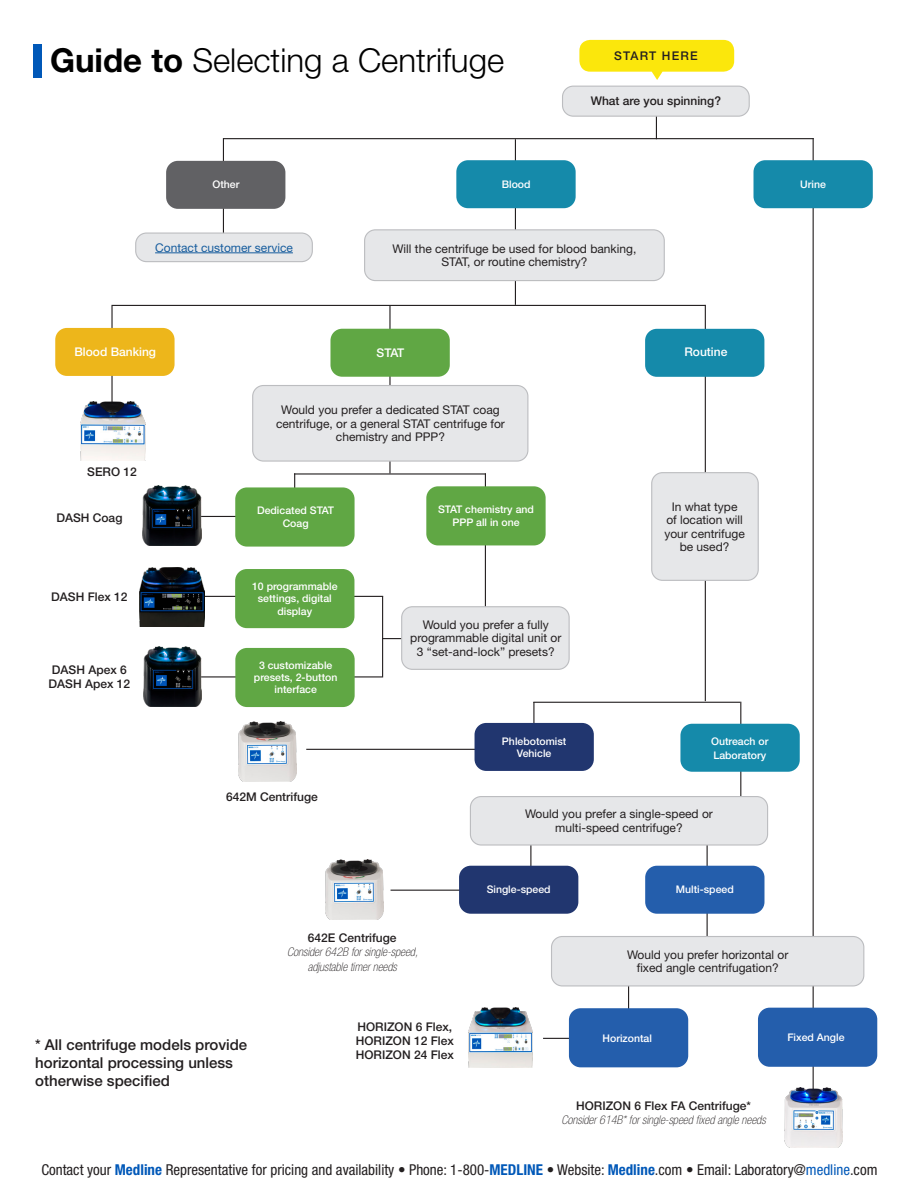
<style>
.page{position:relative;width:918px;height:1188px;background:#fff}
.page>*{position:absolute;margin:0;border:0;box-sizing:border-box;transform-origin:0 0}
.t1{font:300 33px "Helvetica Neue LT Std";color:#000}
.t2{font:condensed 15px "Helvetica Neue LT Std";color:#231f20}
.t3{font:500 15px/18px "Helvetica Neue LT Std";color:#231f20}
.t4{font:12px/13.5px "Helvetica Neue LT Std";color:#231f20;text-align:center}
.t5{font:500 12px/14.4px "Helvetica Neue LT Std";color:#231f20}
.t6{font:italic 100 condensed 12px "Helvetica Neue LT Std";color:#231f20}
.t7{font:500 12px "Helvetica Neue LT Std";color:#fff}
.t8{font:12px "Helvetica Neue LT Std";color:#175d9e}
.t9{font:500 12px "Helvetica Neue LT Std";letter-spacing:.1em;color:#231f20}
.t10{font:500 10.5px/12.6px "Helvetica Neue LT Std";color:#fff;text-align:center}
.s1{font-weight:700}
.s2{font-weight:700;color:#0058b8}
.s3{color:#0058b8}
</style>
<div class="page">
<div style="left:33px;top:44px;width:8px;height:34px;background:#0058b8"></div>
<hr style="left:382px;top:638px;width:63px;height:1px;background:#231f20">
<hr style="left:485px;top:473px;width:1px;height:138px;background:#231f20">
<hr style="left:195px;top:516px;width:63px;height:1px;background:#231f20">
<hr style="left:164px;top:676px;width:218px;height:1px;background:#231f20">
<hr style="left:707px;top:832px;width:1px;height:132px;background:#231f20">
<hr style="left:656px;top:101px;width:1px;height:38px;background:#231f20">
<hr style="left:813px;top:138px;width:1px;height:961px;background:#231f20">
<hr style="left:223px;top:138px;width:1px;height:114px;background:#231f20">
<hr style="left:161px;top:596px;width:222px;height:1px;background:#231f20">
<hr style="left:543px;top:1038px;width:99px;height:1px;background:#231f20">
<hr style="left:705px;top:305px;width:1px;height:396px;background:#231f20">
<hr style="left:111px;top:306px;width:2px;height:142px;background:#231f20">
<hr style="left:306px;top:749px;width:179px;height:1px;background:#231f20">
<hr style="left:533px;top:702px;width:1px;height:42px;background:#231f20">
<hr style="left:391px;top:890px;width:139px;height:1px;background:#231f20">
<hr style="left:530px;top:799px;width:1px;height:99px;background:#231f20">
<hr style="left:740px;top:702px;width:1px;height:132px;background:#231f20">
<hr style="left:389px;top:306px;width:2px;height:167px;background:#231f20">
<svg style="left:579px;top:40px;width:155px;height:40px"></svg>
<hr style="left:515px;top:139px;width:1px;height:166px;background:#231f20">
<div style="left:563px;top:86px;width:186px;height:30px;background:#e6e7e9;border-radius:11px"></div>
<div style="left:562px;top:86px;width:188px;height:31px;border:1px solid #bcbdc0;border-radius:11px"></div>
<div style="left:456px;top:160px;width:120px;height:48px;background:#158aaa;border-radius:12px"></div>
<div style="left:754px;top:160px;width:119px;height:48px;background:#158aaa;border-radius:12px"></div>
<div style="left:166px;top:161px;width:119px;height:48px;background:#616164;border-radius:12px"></div>
<div style="left:136px;top:233px;width:176px;height:29px;background:#e6e7e9;border-radius:11px"></div>
<div style="left:135px;top:232px;width:178px;height:30px;border:1px solid #bcbdc0;border-radius:11px"></div>
<hr style="left:155px;top:253px;width:138px;height:1px;background:#175d9e">
<div style="left:365px;top:230px;width:299px;height:51px;background:#e6e7e9;border-radius:11px"></div>
<div style="left:364px;top:229px;width:301px;height:52px;border:1px solid #bcbdc0;border-radius:11px"></div>
<div style="left:645px;top:329px;width:119px;height:48px;background:#158aaa;border-radius:12px"></div>
<div style="left:330px;top:329px;width:120px;height:48px;background:#60a744;border-radius:12px"></div>
<div style="left:55px;top:328px;width:120px;height:48px;background:#edb61b;border-radius:12px"></div>
<div style="left:402px;top:607px;width:167px;height:62px;background:#e6e7e9;border-radius:11px"></div>
<div style="left:401px;top:606px;width:169px;height:64px;border:1px solid #bcbdc0;border-radius:11px"></div>
<hr style="left:294px;top:473px;width:1px;height:60px;background:#231f20">
<div style="left:235px;top:569px;width:119px;height:59px;background:#60a744;border-radius:12px"></div>
<div style="left:235px;top:648px;width:120px;height:59px;background:#60a744;border-radius:12px"></div>
<hr style="left:294px;top:473px;width:192px;height:2px;background:#231f20">
<hr style="left:628px;top:958px;width:1px;height:80px;background:#231f20">
<div style="left:652px;top:473px;width:106px;height:107px;background:#e6e7e9;border-radius:11px"></div>
<div style="left:651px;top:472px;width:108px;height:109px;border:1px solid #bcbdc0;border-radius:11px"></div>
<div style="left:680px;top:724px;width:120px;height:48px;background:#158aaa;border-radius:12px"></div>
<div style="left:470px;top:797px;width:298px;height:48px;background:#e6e7e9;border-radius:11px"></div>
<div style="left:470px;top:796px;width:298px;height:50px;border:1px solid #bcbdc0;border-radius:11px"></div>
<div style="left:569px;top:1008px;width:119px;height:59px;background:#245eac;border-radius:12px"></div>
<div style="left:758px;top:1008px;width:119px;height:59px;background:#245eac;border-radius:12px"></div>
<div style="left:459px;top:866px;width:119px;height:48px;background:#21366f;border-radius:12px"></div>
<div style="left:645px;top:866px;width:119px;height:48px;background:#245eac;border-radius:12px"></div>
<div style="left:552px;top:937px;width:312px;height:49px;background:#e6e7e9;border-radius:11px"></div>
<div style="left:551px;top:936px;width:313px;height:50px;border:1px solid #bcbdc0;border-radius:11px"></div>
<div style="left:475px;top:723px;width:119px;height:48px;background:#21366f;border-radius:12px"></div>
<hr style="left:533px;top:702px;width:207px;height:1px;background:#231f20">
<hr style="left:111px;top:305px;width:594px;height:1px;background:#231f20">
<hr style="left:223px;top:138px;width:591px;height:1px;background:#231f20">
<img style="left:80px;top:401px;width:65px;height:60px">
<img style="left:140px;top:567px;width:65px;height:60px">
<img style="left:143px;top:647px;width:58px;height:59px">
<img style="left:468px;top:1008px;width:65px;height:59px">
<img style="left:784px;top:1088px;width:58px;height:59px">
<img style="left:326px;top:860px;width:58px;height:59px">
<div style="left:253px;top:386px;width:275px;height:75px;background:#e6e7e9;border-radius:11px"></div>
<div style="left:252px;top:385px;width:276px;height:77px;border:1px solid #bcbdc0;border-radius:11px"></div>
<div style="left:426px;top:486px;width:120px;height:59px;background:#60a744;border-radius:12px"></div>
<div style="left:235px;top:487px;width:120px;height:60px;background:#60a744;border-radius:12px"></div>
<img style="left:143px;top:485px;width:58px;height:60px">
<hr style="left:382px;top:596px;width:1px;height:81px;background:#231f20">
<img style="left:239px;top:721px;width:58px;height:60px">
<p class="t1" style="left:50px;top:41px;width:456px"><span class="s1">Guide to</span> Selecting a Centrifuge</p>
<p class="t9" style="left:614px;top:49px;width:85px">START HERE</p>
<p class="t5" style="left:591px;top:94px;width:132px">What are you spinning?</p>
<p class="t10" style="left:212px;top:178px;width:29px">Other</p>
<p class="t10" style="left:502px;top:178px;width:30px">Blood</p>
<p class="t10" style="left:800px;top:178px;width:27px">Urine</p>
<p class="t8" style="left:155px;top:240px;width:139px">Contact customer service</p>
<p class="t4" style="left:393px;top:242px;width:245px">Will the centrifuge be used for blood banking,</p>
<p class="t4" style="left:442px;top:255px;width:147px">STAT, or routine chemistry?</p>
<p class="t7" style="left:74px;top:345px;width:83px">Blood Banking</p>
<p class="t7" style="left:377px;top:346px;width:29px">STAT</p>
<p class="t7" style="left:684px;top:344px;width:44px">Routine</p>
<p class="t5" style="left:87px;top:464px;width:51px">SERO 12</p>
<p class="t5" style="left:56px;top:510px;width:68px">DASH Coag</p>
<p class="t5" style="left:51px;top:589px;width:78px">DASH Flex 12</p>
<p class="t5" style="left:52px;top:662px;width:76px">DASH Apex 6</p>
<p class="t5" style="left:49px;top:677px;width:83px">DASH Apex 12</p>
<p class="t4" style="left:276px;top:403px;width:230px">Would you prefer a dedicated STAT coag centrifuge, or a general STAT centrifuge for chemistry and PPP?</p>
<p class="t10" style="left:257px;top:504px;width:79px">Dedicated STAT<br>Coag</p>
<p class="t10" style="left:252px;top:580px;width:87px">10 programmable settings, digital display</p>
<p class="t10" style="left:254px;top:659px;width:85px;line-height:12px">3 customizable presets, 2-button interface</p>
<p class="t5" style="left:226px;top:789px;width:93px">642M Centrifuge</p>
<p class="t10" style="left:438px;top:503px;width:97px">STAT chemistry and<br>PPP all in one</p>
<p class="t4" style="left:410px;top:618px;width:153px">Would you prefer a fully programmable digital unit or<br>3 “set-and-lock” presets?</p>
<p class="t10" style="left:502px;top:735px;width:66px">Phlebotomist</p>
<p class="t10" style="left:517px;top:747px;width:36px">Vehicle</p>
<p class="t4" style="left:672px;top:500px;width:67px">In what type</p>
<p class="t4" style="left:664px;top:513px;width:82px">of location will your centrifuge be used?</p>
<p class="t10" style="left:711px;top:735px;width:59px">Outreach or</p>
<p class="t10" style="left:713px;top:748px;width:54px">Laboratory</p>
<p class="t4" style="left:525px;top:807px;width:189px">Would you prefer a single-speed or</p>
<p class="t4" style="left:555px;top:821px;width:129px">multi-speed centrifuge?</p>
<p class="t5" style="left:308px;top:930px;width:90px">642E Centrifuge</p>
<p class="t6" style="left:287px;top:945px;width:132px">Consider 642B for single-speed,</p>
<p class="t6" style="left:308px;top:960px;width:91px">adjustable timer needs</p>
<p class="t10" style="left:487px;top:883px;width:65px">Single-speed</p>
<p class="t10" style="left:676px;top:883px;width:59px">Multi-speed</p>
<p class="t4" style="left:627px;top:948px;width:163px">Would you prefer horizontal or</p>
<p class="t4" style="left:637px;top:961px;width:144px">fixed angle centrifugation?</p>
<p class="t3" style="left:35px;top:1035px;width:214px">* All centrifuge models provide horizontal processing unless otherwise specified</p>
<p class="t5" style="left:356px;top:1019px;width:100px">HORIZON 6 Flex,<br>HORIZON 12 Flex<br>HORIZON 24 Flex</p>
<p class="t10" style="left:603px;top:1031px;width:51px">Horizontal</p>
<p class="t10" style="left:787px;top:1031px;width:59px">Fixed Angle</p>
<p class="t5" style="left:576px;top:1098px;width:176px">HORIZON 6 Flex FA Centrifuge*</p>
<p class="t6" style="left:562px;top:1113px;width:206px">Consider 614B* for single-speed fixed angle needs</p>
<p class="t2" style="left:41px;top:1161px;width:838px">Contact your <span class="s2">Medline</span> Representative for pricing and availability • Phone: 1-800-<span class="s2">MEDLINE</span> • Website: <span class="s2">Medline</span>.com • Email: Laboratory@<span class="s3">medline</span>.com</p>
</div>
